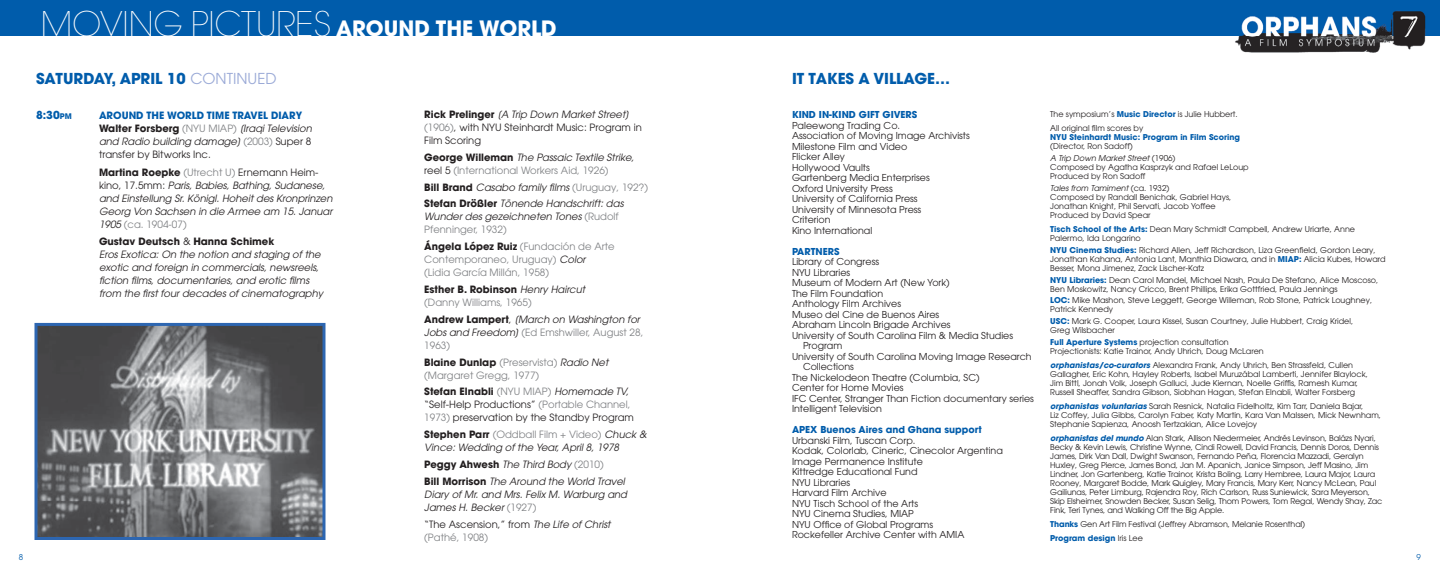
<style>
.page{position:relative;width:1440px;height:576px;background:#fff}
.page>*{position:absolute;margin:0;border:0;box-sizing:border-box;transform-origin:0 0}
.t1{font:200 33.7px "Avant Garde";color:#fff}
.t2{font:700 15px "Avant Garde";color:#005cab}
.t3{font:700 11px "Avant Garde";color:#005cab}
.t4{font:italic 10px/13px "Avant Garde";color:#231f20}
.t5{font:10px/13px "Avant Garde";color:#808285}
.t6{font:10px/13px "Avant Garde";color:#231f20}
.t7{font:9.5px/10.5px "Avant Garde";color:#231f20}
.t8{font:700 9.5px "Avant Garde";color:#005cab}
.t9{font:8px/9px "Avant Garde";color:#231f20}
.t10{font:700 8px "Avant Garde";color:#005cab}
.t11{font:8px "Avant Garde";color:#005cab}
.s1{font-weight:700;font-size:21px}
.s2{font-weight:400;color:#9baad7}
.s3{font-size:7.7px}
.s4{font-weight:700;font-style:normal;color:#005cab}
.s5{font-weight:700;font-style:normal}
.s6{font-style:normal;color:#808285}
.s7{font-style:normal}
.s8{font-weight:700}
.s9{font-style:italic}
.s10{color:#808285}
.s11{font-weight:700;color:#231f20}
.s12{font-style:italic;color:#231f20}
.s13{color:#231f20}
.s14{font-weight:700;color:#005cab}
.s15{font-weight:700;font-style:italic;color:#005cab}
</style>
<div class="page">
<svg style="left:34px;top:323px;width:292px;height:217px;background:#71757a"></svg>
<div style="left:720px;top:0;width:720px;height:36px;background:#005cab"></div>
<img style="left:1235px;top:10px;width:191px;height:43px">
<div style="left:0;top:0;width:720px;height:36px;background:#005cab"></div>
<h1 class="t1" style="left:41px;top:4px;width:518px">MOVING PICTURES <span class="s1">AROUND THE WORLD</span></h1>
<h2 class="t2" style="left:36px;top:69px;width:242px">SATURDAY, APRIL 10 <span class="s2">CONTINUED</span></h2>
<h3 class="t3" style="left:36px;top:108px;width:37px">8:30<span class="s3">PM</span></h3>
<p class="t4" style="left:99px;top:109px;width:214px"><span class="s4">AROUND THE WORLD TIME TRAVEL DIARY </span><span class="s5">Walter Forsberg</span> <span class="s6">(NYU MIAP)</span> [Iraqi Television and Radio building damage] <span class="s6">(2003)</span> <span class="s7">Super 8 transfer by Bitworks Inc.</span></p>
<p class="t4" style="left:99px;top:166px;width:235px"><span class="s5">Martina Roepke</span> <span class="s6">(Utrecht U)</span> <span class="s7">Ernemann Heim&shy;kino, 17.5mm:</span> Paris, Babies, Bathing, Sudanese, and Einstellung Sr. Königl. Hoheit des Kronprinzen Georg Von Sachsen in die Armee am 15. Januar 1905 <span class="s6">(ca. 1904-07)</span></p>
<p class="t4" style="left:99px;top:235px;width:226px"><span class="s5">Gustav Deutsch</span> <span class="s7">&amp;</span> <span class="s5">Hanna Schimek<br></span>Eros Exotica: On the notion and staging of the exotic and foreign in commercials, newsreels, fiction films, documentaries, and erotic films from the first four decades of cinematography</p>
<p class="t11" style="left:19px;top:552px;width:6px">8</p>
<p class="t6" style="left:424px;top:108px;width:219px"><span class="s8">Rick Prelinger</span> <span class="s9">[A Trip Down Market Street] </span><span class="s10">(1906)</span>, with NYU Steinhardt Music: Program in<br>Film Scoring</p>
<p class="t5" style="left:424px;top:151px;width:212px"><span class="s11">George Willeman</span> <span class="s12">The Passaic Textile Strike, </span><span class="s13">reel 5</span> (International Workers Aid, 1926)</p>
<p class="t4" style="left:424px;top:178px;width:225px;line-height:16.8px"><span class="s5">Bill Brand</span> Casabo family films <span class="s6">(Uruguay, 192?)<br></span><span class="s5">Stefan Drößler</span> Tönende Handschrift: das</p>
<p class="t4" style="left:424px;top:210px;width:196px">Wunder des gezeichneten Tones <span class="s6">(Rudolf<br>Pfenninger, 1932)</span></p>
<p class="t5" style="left:424px;top:240px;width:192px"><span class="s11">Ángela López Ruiz</span> (Fundación de Arte<br>Contemporaneo, Uruguay) <span class="s12">Color<br></span>(Lidia García Millán, 1958)</p>
<p class="t5" style="left:424px;top:283px;width:162px"><span class="s11">Esther B. Robinson</span> <span class="s12">Henry Haircut </span>(Danny Williams, 1965)</p>
<p class="t4" style="left:424px;top:313px;width:221px"><span class="s5">Andrew Lampert</span><span class="s7">,</span> [March on Washington for<br>Jobs and Freedom] <span class="s6">(Ed Emshwiller, August 28,<br>1963)</span></p>
<p class="t5" style="left:424px;top:355px;width:186px"><span class="s11">Blaine Dunlap</span> (Preservista) <span class="s12">Radio Net </span>(Margaret Gregg, 1977)</p>
<p class="t6" style="left:424px;top:385px;width:211px"><span class="s8">Stefan Elnabli</span> <span class="s10">(NYU MIAP)</span> <span class="s9">Homemade TV, </span>“Self-Help Productions” <span class="s10">(Portable Channel,<br>1973)</span> preservation by the Standby Program</p>
<p class="t4" style="left:424px;top:428px;width:224px"><span class="s5">Stephen Parr</span> <span class="s6">(Oddball Film + Video)</span> Chuck &amp;<br>Vince: Wedding of the Year, April 8, 1978</p>
<p class="t4" style="left:424px;top:456px;width:202px;line-height:16.8px"><span class="s5">Peggy Ahwesh</span> The Third Body <span class="s6">(2010)<br></span><span class="s5">Bill Morrison</span> The Around the World Travel</p>
<p class="t4" style="left:424px;top:488px;width:204px">Diary of Mr. and Mrs. Felix M. Warburg and<br>James H. Becker <span class="s6">(1927)</span></p>
<p class="t6" style="left:424px;top:518px;width:188px">“The Ascension,” from <span class="s9">The Life of Christ </span><span class="s10">(Pathé, 1908)</span></p>
<h2 class="t2" style="left:792px;top:69px;width:160px">IT TAKES A VILLAGE…</h2>
<p class="t8" style="left:792px;top:109px;width:127px">KIND IN-KIND GIFT GIVERS</p>
<p class="t7" style="left:792px;top:120px;width:179px">Paleewong Trading Co.<br>Association of Moving Image Archivists<br>Milestone Film and Video<br>Flicker Alley<br>Hollywood Vaults<br>Gartenberg Media Enterprises<br>Oxford University Press<br>University of California Press<br>University of Minnesota Press<br>Criterion<br>Kino International</p>
<p class="t8" style="left:792px;top:245px;width:49px">PARTNERS</p>
<p class="t7" style="left:792px;top:256px;width:89px">Library of Congress</p>
<p class="t7" style="left:792px;top:267px;width:60px">NYU Libraries</p>
<p class="t7" style="left:792px;top:277px;width:159px">Museum of Modern Art (New York)</p>
<p class="t7" style="left:792px;top:288px;width:93px">The Film Foundation</p>
<p class="t7" style="left:792px;top:298px;width:111px">Anthology Film Archives</p>
<p class="t7" style="left:792px;top:309px;width:149px">Museo del Cine de Buenos Aires</p>
<p class="t7" style="left:792px;top:319px;width:160px">Abraham Lincoln Brigade Archives</p>
<p class="t7" style="left:792px;top:330px;width:223px">University of South Carolina Film &amp; Media Studies</p>
<p class="t7" style="left:803px;top:340px;width:41px">Program</p>
<p class="t7" style="left:792px;top:351px;width:241px">University of South Carolina Moving Image Research</p>
<p class="t7" style="left:803px;top:361px;width:52px">Collections</p>
<p class="t7" style="left:792px;top:372px;width:189px">The Nickelodeon Theatre (Columbia, SC)</p>
<p class="t7" style="left:792px;top:382px;width:113px">Center for Home Movies</p>
<p class="t7" style="left:792px;top:393px;width:243px">IFC Center, Stranger Than Fiction documentary series</p>
<p class="t7" style="left:792px;top:403px;width:91px">Intelligent Television</p>
<p class="t8" style="left:792px;top:424px;width:191px">APEX Buenos Aires and Ghana support</p>
<p class="t7" style="left:792px;top:435px;width:212px">Urbanski Film, Tuscan Corp.<br>Kodak, Colorlab, Cineric, Cinecolor Argentina<br>Image Permanence Institute<br>Kittredge Educational Fund<br>NYU Libraries<br>Harvard Film Archive<br>NYU Tisch School of the Arts<br>NYU Cinema Studies, MIAP<br>NYU Office of Global Programs<br>Rockefeller Archive Center with AMIA</p>
<p class="t9" style="left:1050px;top:107px;width:189px;line-height:14px">The symposium’s <span class="s14">Music Director</span> is Julie Hubbert.<br>All original film scores by</p>
<p class="t10" style="left:1050px;top:132px;width:191px">NYU Steinhardt Music: Program in Film Scoring</p>
<p class="t9" style="left:1050px;top:140px;width:127px;line-height:11.9px">(Director, Ron Sadoff)<br><span class="s9">A Trip Down Market Street</span> (1906)</p>
<p class="t9" style="left:1050px;top:162px;width:200px">Composed by Agatha Kasprzyk and Rafael LeLoup<br>Produced by Ron Sadoff</p>
<p class="t9" style="left:1050px;top:183px;width:183px"><span class="s9">Tales from Tamiment</span> (ca. 1932)<br>Composed by Randall Benichak, Gabriel Hays, Jonathan Knight, Phil Servati, Jacob Yoffee Produced by David Spear</p>
<p class="t9" style="left:1050px;top:224px;width:306px"><span class="s14">Tisch School of the Arts:</span> Dean Mary Schmidt Campbell, Andrew Uriarte, Anne<br>Palermo, Ida Longarino</p>
<p class="t9" style="left:1050px;top:245px;width:337px"><span class="s14">NYU Cinema Studies:</span> Richard Allen, Jeff Richardson, Liza Greenfield, Gordon Leary,<br>Jonathan Kahana, Antonia Lant, Manthia Diawara, and in <span class="s14">MIAP:</span> Alicia Kubes, Howard<br>Besser, Mona Jimenez, Zack Lischer-Katz</p>
<p class="t9" style="left:1050px;top:275px;width:330px"><span class="s14">NYU Libraries:</span> Dean Carol Mandel, Michael Nash, Paula De Stefano, Alice Moscoso,<br>Ben Moskowitz, Nancy Cricco, Brent Phillips, Erika Gottfried, Paula Jennings</p>
<p class="t9" style="left:1050px;top:296px;width:324px"><span class="s14">LOC:</span> Mike Mashon, Steve Leggett, George Willeman, Rob Stone, Patrick Loughney,<br>Patrick Kennedy</p>
<p class="t9" style="left:1050px;top:317px;width:305px"><span class="s14">USC:</span> Mark G. Cooper, Laura Kissel, Susan Courtney, Julie Hubbert, Craig Kridel,<br>Greg Wilsbacher</p>
<p class="t9" style="left:1050px;top:338px;width:215px"><span class="s14">Full Aperture Systems</span> projection consultation<br>Projectionists: Katie Trainor, Andy Uhrich, Doug McLaren</p>
<p class="t9" style="left:1050px;top:361px;width:319px"><span class="s15">orphanistas/co-curators</span> Alexandra Frank, Andy Uhrich, Ben Strassfeld, Cullen Gallagher, Eric Kohn, Hayley Roberts, Isabel Muruzábal Lamberti, Jennifer Blaylock, Jim Bittl, Jonah Volk, Joseph Galluci, Jude Kiernan, Noelle Griffis, Ramesh Kumar, Russell Sheaffer, Sandra Gibson, Siobhan Hagan, Stefan Elnabli, Walter Forsberg</p>
<p class="t9" style="left:1050px;top:402px;width:332px"><span class="s15">orphanistas voluntarias</span> Sarah Resnick, Natalia Fidelholtz, Kim Tarr, Daniela Bajar,<br>Liz Coffey, Julia Gibbs, Carolyn Faber, Katy Martin, Kara Van Malssen, Mick Newnham,<br>Stephanie Sapienza, Anoosh Tertzakian, Alice Lovejoy</p>
<p class="t9" style="left:1050px;top:434px;width:334px"><span class="s15">orphanistas del mundo</span> Alan Stark, Allison Niedermeier, Andrés Levinson, Balázs Nyari, Becky &amp; Kevin Lewis, Christine Wynne, Cindi Rowell, David Francis, Dennis Doros, Dennis James, Dirk Van Dall, Dwight Swanson, Fernando Peña, Florencia Mazzadi, Geralyn Huxley, Greg Pierce, James Bond, Jan M. Apanich, Janice Simpson, Jeff Masino, Jim Lindner, Jon Gartenberg, Katie Trainor, Krista Boling, Larry Hembree, Laura Major, Laura Rooney, Margaret Bodde, Mark Quigley, Mary Francis, Mary Kerr, Nancy McLean, Paul Gailiunas, Peter Limburg, Rajendra Roy, Rich Carlson, Russ Suniewick, Sara Meyerson, Skip Elsheimer, Snowden Becker, Susan Selig, Thom Powers, Tom Regal, Wendy Shay, Zac Fink, Teri Tynes, and Walking Off the Big Apple.</p>
<p class="t9" style="left:1050px;top:517px;width:256px;line-height:14px"><span class="s14">Thanks</span> Gen Art Film Festival (Jeffrey Abramson, Melanie Rosenthal)<br><span class="s14">Program design</span> Iris Lee</p>
<p class="t11" style="left:1417px;top:552px;width:6px">9</p>
</div>
